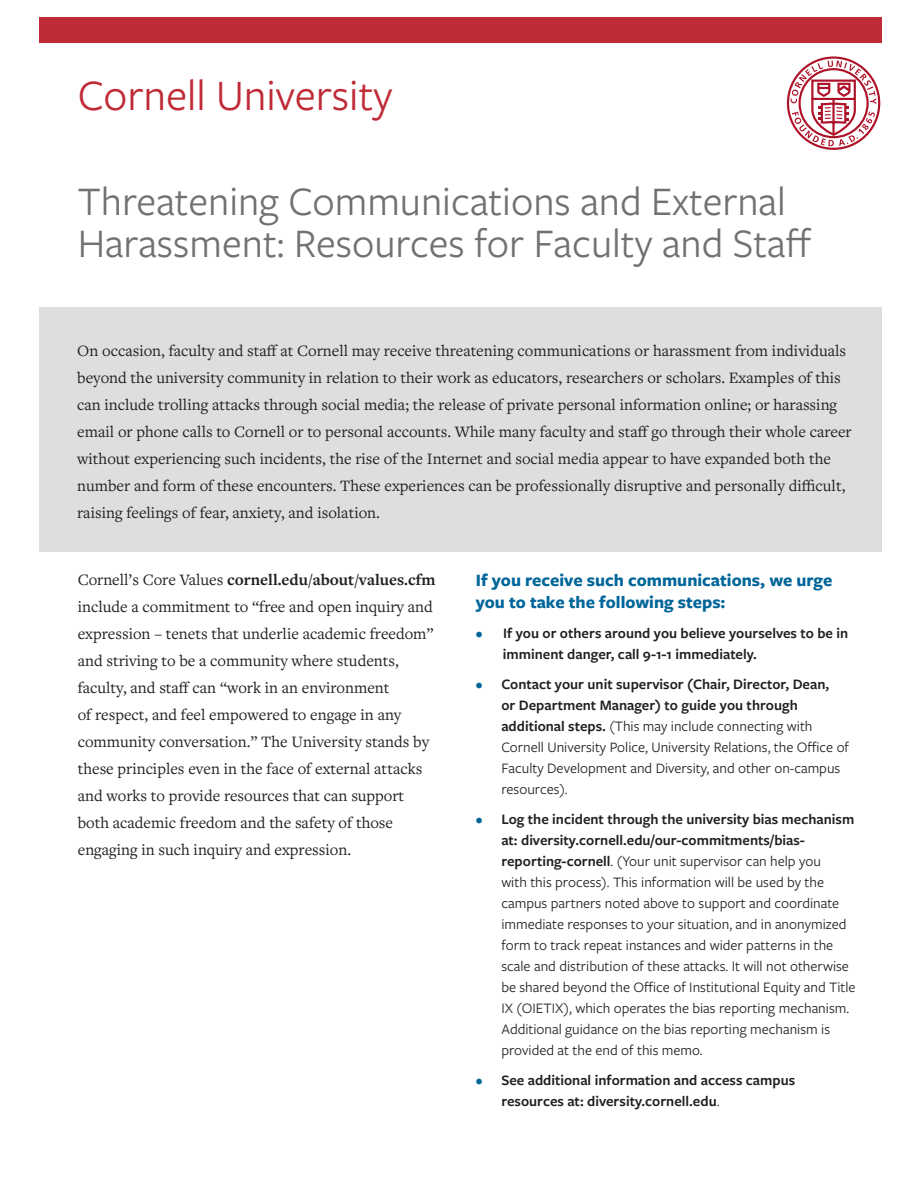
<style>
.page{position:relative;width:918px;height:1188px;background:#fff}
.page>*{position:absolute;margin:0;border:0;box-sizing:border-box;transform-origin:0 0}
.Heading_2{font:45px "Freight Sans Pro";color:#bf2b37}
.Heading_2-2{font:42px/42px "Freight Sans Pro";color:#717074}
.Heading_3{font:700 18px/21.6px "Freight Sans Pro";color:#069}
.Freight_10_14{font:16.5px/27px "Freight Text Pro";color:#231f20}
.bullets{font:15px/21px "Freight Sans Pro";color:#231f20}
.bullets-2{font:600 15px/21px "Freight Sans Pro";color:#231f20}
.s1{font-weight:700}
.s2{font-weight:400;color:#069}
.s3{color:#069}
.s4{font-weight:600}
.s5{font-weight:400}
</style>
<div class="page">
<div style="left:39px;top:307px;width:842px;height:245px;background:#dedee1"></div>
<div style="left:39px;top:17px;width:842px;height:26px;background:#bf2b37"></div>
<div style="left:787px;top:56px;width:93px;height:94px;border:2px solid #ae1229;border-radius:50%"></div>
<svg style="left:790px;top:60px;width:86px;height:86px"></svg>
<p class="Heading_2" style="left:78px;top:66px;width:316px">Cornell University</p>
<p class="Heading_2-2" style="left:78px;top:179px;width:735px">Threatening Communications and External<br>Harassment: Resources for Faculty and Staff</p>
<p class="Freight_10_14" style="left:77px;top:337px;width:776px">On occasion, faculty and staff at Cornell may receive threatening communications or harassment from individuals beyond the university community in relation to their work as educators, researchers or scholars. Examples of this can include trolling attacks through social media; the release of private personal information online; or harassing email or phone calls to Cornell or to personal accounts. While many faculty and staff go through their whole career without experiencing such incidents, the rise of the Internet and social media appear to have expanded both the number and form of these encounters. These experiences can be professionally disruptive and personally difficult, raising feelings of fear, anxiety, and isolation.</p>
<p class="Freight_10_14" style="left:78px;top:566px;width:359px">Cornell’s Core Values <span class="s1">cornell.edu/about/values.cfm </span>include a commitment to “free and open inquiry and expression – tenets that underlie academic freedom” and striving to be a community where students, faculty, and staff can “work in an environment<br>of respect, and feel empowered to engage in any community conversation.” The University stands by these principles even in the face of external attacks and works to provide resources that can support both academic freedom and the safety of those engaging in such inquiry and expression.</p>
<p class="Heading_3" style="left:476px;top:569px;width:358px">If you receive such communications, we urge you to take the following steps:</p>
<p class="bullets-2" style="left:503px;top:622px;width:347px;text-indent:-27px"><span class="s2">•</span> If you or others around you believe yourselves to be in imminent danger, call 9-1-1 immediately.</p>
<p class="bullets" style="left:501px;top:673px;width:349px;text-indent:-26px"><span class="s3">•</span> <span class="s4">Contact your unit supervisor (Chair, Director, Dean,<br>or Department Manager) to guide you through additional steps.</span> (This may include connecting with Cornell University Police, University Relations, the Office of Faculty Development and Diversity, and other on-campus resources).</p>
<p class="bullets" style="left:501px;top:808px;width:356px;text-indent:-26px"><span class="s3">•</span> <span class="s4">Log the incident through the university bias mechanism at: diversity.cornell.edu/our-commitments/bias&shy;reporting-cornell</span>. (Your unit supervisor can help you<br>with this process). This information will be used by the campus partners noted above to support and coordinate immediate responses to your situation, and in anonymized form to track repeat instances and wider patterns in the scale and distribution of these attacks. It will not otherwise be shared beyond the Office of Institutional Equity and Title IX (OIETIX), which operates the bias reporting mechanism.<br>Additional guidance on the bias reporting mechanism is provided at the end of this memo.</p>
<p class="bullets-2" style="left:501px;top:1069px;width:295px;text-indent:-26px"><span class="s2">•</span> See additional information and access campus resources at: diversity.cornell.edu<span class="s5">.</span></p>
</div>
